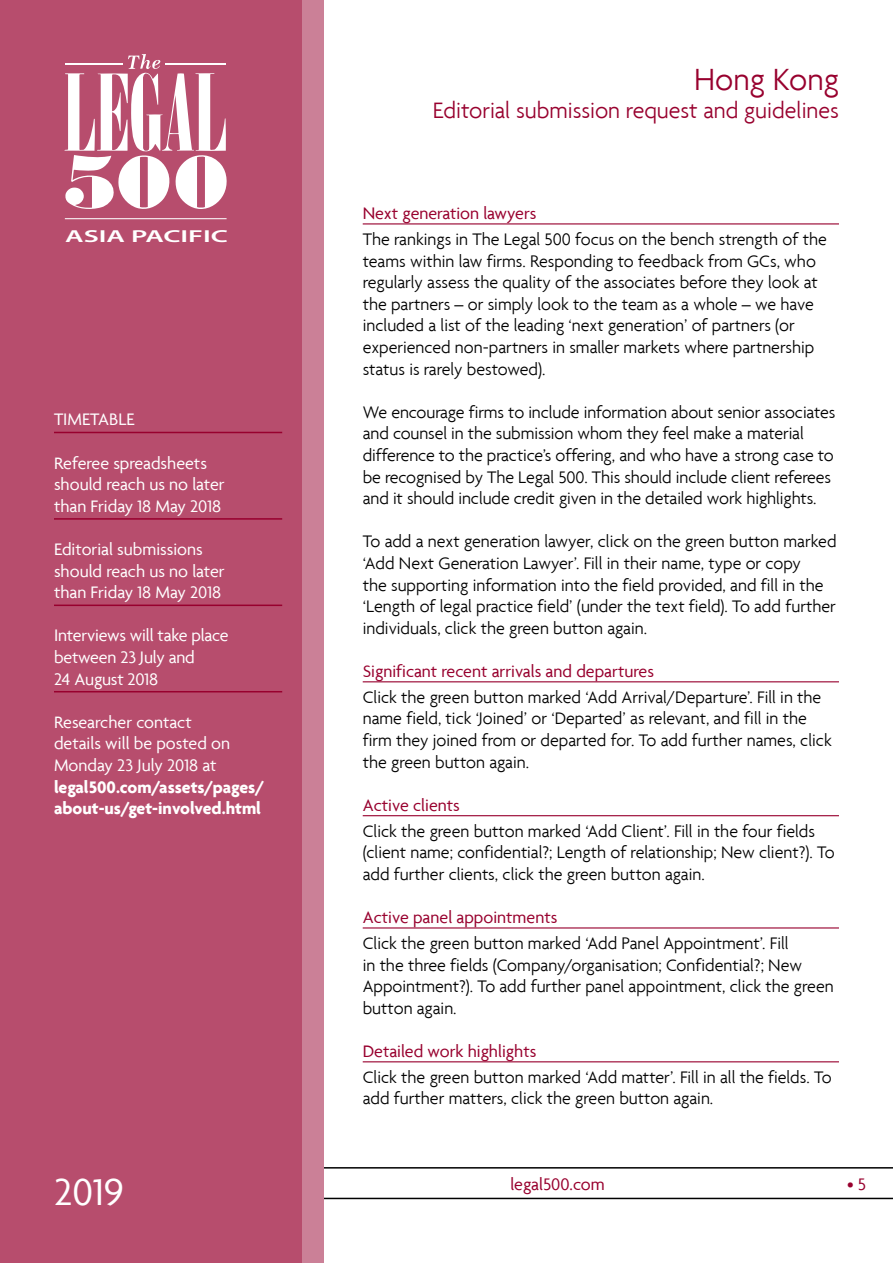
<style>
.page{position:relative;width:893px;height:1263px;background:#fff}
.page>*{position:absolute;margin:0;border:0;box-sizing:border-box;transform-origin:0 0}
.t1{font:40.5px "Agenda";color:#fff}
.t2{font:300 33px "Agenda";color:#98002e}
.t3{font:300 24px "Agenda";color:#98002e}
.t4{font:300 18px/21.6px "Agenda";color:#000}
.t5{font:18px/21.6px "Agenda";color:#fff}
.t6{font:18px "Agenda";color:#98002e}
.t7{font:700 18px/21.6px "Agenda";color:#fff}
.t8{font:600 17.4px "Myriad Pro";color:#fff;scale:1.68 1}
</style>
<div class="page">
<svg style="left:323px;top:1167px;width:570px;height:32px"></svg>
<div style="left:0;top:0;width:323px;height:1263px;background:#cb8097"></div>
<div style="left:0;top:0;width:302px;height:1263px;background:#b74d6d"></div>
<svg style="left:64px;top:54px;width:163px;height:155px"></svg>
<hr style="left:65px;top:64px;width:58px;height:1px;background:#fff">
<hr style="left:165px;top:64px;width:61px;height:1px;background:#fff">
<hr style="left:65px;top:218px;width:162px;height:1px;background:#fff">
<hr style="left:54px;top:432px;width:228px;height:1px;background:#98002e">
<hr style="left:54px;top:518px;width:228px;height:2px;background:#98002e">
<hr style="left:54px;top:604px;width:228px;height:2px;background:#98002e">
<hr style="left:54px;top:691px;width:228px;height:1px;background:#98002e">
<hr style="left:363px;top:223px;width:476px;height:1px;background:#98002e">
<hr style="left:363px;top:681px;width:476px;height:1px;background:#98002e">
<hr style="left:363px;top:815px;width:476px;height:1px;background:#98002e">
<hr style="left:363px;top:927px;width:476px;height:1px;background:#98002e">
<hr style="left:363px;top:1061px;width:476px;height:1px;background:#98002e">
<p class="t8" style="left:65px;top:225px;width:98px">ASIA PACIFIC</p>
<p class="t5" style="left:54px;top:408px;width:82px">TIMETABLE</p>
<p class="t5" style="left:54px;top:452px;width:172px">Referee spreadsheets should reach us no later than Friday 18 May 2018</p>
<p class="t5" style="left:54px;top:538px;width:172px">Editorial submissions should reach us no later than Friday 18 May 2018</p>
<p class="t5" style="left:54px;top:624px;width:176px">Interviews will take place between 23 July and<br>24 August 2018</p>
<p class="t5" style="left:54px;top:711px;width:178px">Researcher contact details will be posted on<br>Monday 23 July 2018 at</p>
<p class="t7" style="left:54px;top:775px;width:212px">legal500.com/assets/pages/ about-us/get-involved.html</p>
<h1 class="t1" style="left:54px;top:1168px;width:71px">2019</h1>
<h2 class="t2" style="left:694px;top:60px;width:146px">Hong Kong</h2>
<h3 class="t3" style="left:433px;top:96px;width:408px">Editorial submission request and guidelines</h3>
<p class="t6" style="left:363px;top:203px;width:175px">Next generation lawyers</p>
<p class="t4" style="left:363px;top:228px;width:466px">The rankings in The Legal 500 focus on the bench strength of the teams within law firms. Responding to feedback from GCs, who regularly assess the quality of the associates before they look at the partners – or simply look to the team as a whole – we have included a list of the leading ‘next generation’ of partners (or experienced non-partners in smaller markets where partnership status is rarely bestowed).</p>
<p class="t4" style="left:363px;top:401px;width:474px">We encourage firms to include information about senior associates and counsel in the submission whom they feel make a material difference to the practice’s offering, and who have a strong case to be recognised by The Legal 500. This should include client referees and it should include credit given in the detailed work highlights.</p>
<p class="t4" style="left:363px;top:530px;width:475px">To add a next generation lawyer, click on the green button marked ‘Add Next Generation Lawyer’. Fill in their name, type or copy<br>the supporting information into the field provided, and fill in the ‘Length of legal practice field’ (under the text field). To add further individuals, click the green button again.</p>
<p class="t6" style="left:363px;top:660px;width:293px">Significant recent arrivals and departures</p>
<p class="t4" style="left:363px;top:686px;width:471px">Click the green button marked ‘Add Arrival/Departure’. Fill in the name field, tick ‘Joined’ or ‘Departed’ as relevant, and fill in the firm they joined from or departed for. To add further names, click the green button again.</p>
<p class="t6" style="left:363px;top:794px;width:99px">Active clients</p>
<p class="t4" style="left:363px;top:820px;width:474px">Click the green button marked ‘Add Client’. Fill in the four fields (client name; confidential?; Length of relationship; New client?). To add further clients, click the green button again.</p>
<p class="t6" style="left:363px;top:907px;width:196px">Active panel appointments</p>
<p class="t4" style="left:363px;top:932px;width:472px">Click the green button marked ‘Add Panel Appointment’. Fill<br>in the three fields (Company/organisation; Confidential?; New Appointment?). To add further panel appointment, click the green button again.</p>
<p class="t6" style="left:363px;top:1040px;width:175px">Detailed work highlights</p>
<p class="t4" style="left:363px;top:1066px;width:470px">Click the green button marked ‘Add matter’. Fill in all the fields. To add further matters, click the green button again.</p>
<p class="t6" style="left:510px;top:1173px;width:96px">legal500.com</p>
<p class="t6" style="left:847px;top:1173px;width:20px">•5</p>
</div>
